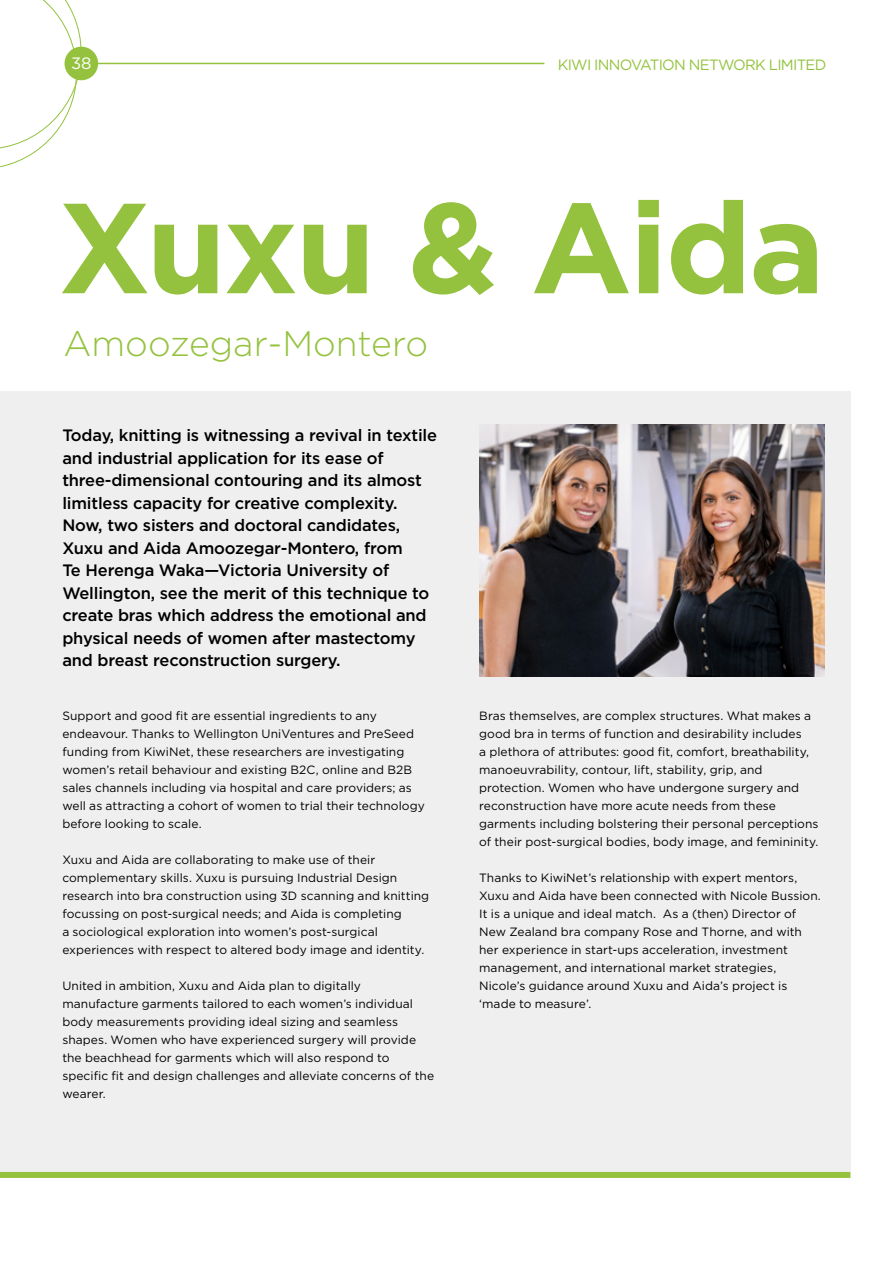
<style>
.page{position:relative;width:893px;height:1263px;background:#fff}
.page>*{position:absolute;margin:0;border:0;box-sizing:border-box;transform-origin:0 0}
.t1{font:700 127.95px "Gotham";letter-spacing:-.02em;color:#94c23e}
.t2{font:300 35.55px "Gotham";color:#94c23e}
.t3{font:500 16.5px/22.5px "Gotham";letter-spacing:-.01em;color:#000}
.t4{font:16.5px "Gotham";color:#fff}
.t5{font:14.85px "Gotham";letter-spacing:-.05em;color:#94c23e}
.t6{font:12px/18px "Gotham";letter-spacing:.005em;color:#000}
</style>
<div class="page">
<hr style="left:98px;top:63px;width:446px;height:1px;background:#94c23e">
<svg style="left:0;top:0;width:82px;height:168px"></svg>
<div style="left:65px;top:47px;width:33px;height:33px;background:#94c23e;border-radius:50%"></div>
<div style="left:0;top:392px;width:850px;height:780px;background:#efeff0"></div>
<img style="left:479px;top:424px;width:345px;height:253px">
<div style="left:0;top:1172px;width:850px;height:6px;background:#94c23e"></div>
<h3 class="t4" style="left:71px;top:52px;width:22px">38</h3>
<p class="t5" style="left:558px;top:55px;width:270px">KIWI INNOVATION NETWORK LIMITED</p>
<h1 class="t1" style="left:58px;top:163px;width:768px">Xuxu &amp; Aida</h1>
<h2 class="t2" style="left:63px;top:321px;width:366px">Amoozegar-Montero</h2>
<p class="t3" style="left:62px;top:424px;width:376px">Today, knitting is witnessing a revival in textile and industrial application for its ease of three-dimensional contouring and its almost limitless capacity for creative complexity.<br>Now, two sisters and doctoral candidates, Xuxu and Aida Amoozegar-Montero, from<br>Te Herenga Waka—Victoria University of Wellington, see the merit of this technique to create bras which address the emotional and physical needs of women after mastectomy and breast reconstruction surgery.</p>
<p class="t6" style="left:62px;top:707px;width:364px">Support and good fit are essential ingredients to any endeavour. Thanks to Wellington UniVentures and PreSeed funding from KiwiNet, these researchers are investigating women’s retail behaviour and existing B2C, online and B2B sales channels including via hospital and care providers; as well as attracting a cohort of women to trial their technology before looking to scale.</p>
<p class="t6" style="left:62px;top:851px;width:368px">Xuxu and Aida are collaborating to make use of their complementary skills. Xuxu is pursuing Industrial Design research into bra construction using 3D scanning and knitting focussing on post-surgical needs; and Aida is completing<br>a sociological exploration into women’s post-surgical experiences with respect to altered body image and identity.</p>
<p class="t6" style="left:62px;top:977px;width:373px">United in ambition, Xuxu and Aida plan to digitally manufacture garments tailored to each women’s individual body measurements providing ideal sizing and seamless shapes. Women who have experienced surgery will provide the beachhead for garments which will also respond to specific fit and design challenges and alleviate concerns of the wearer.</p>
<p class="t6" style="left:479px;top:707px;width:341px">Bras themselves, are complex structures. What makes a good bra in terms of function and desirability includes<br>a plethora of attributes: good fit, comfort, breathability, manoeuvrability, contour, lift, stability, grip, and protection. Women who have undergone surgery and reconstruction have more acute needs from these garments including bolstering their personal perceptions of their post-surgical bodies, body image, and femininity.</p>
<p class="t6" style="left:479px;top:869px;width:343px">Thanks to KiwiNet’s relationship with expert mentors, Xuxu and Aida have been connected with Nicole Bussion.<br>It is a unique and ideal match. As a (then) Director of New Zealand bra company Rose and Thorne, and with her experience in start-ups acceleration, investment management, and international market strategies, Nicole’s guidance around Xuxu and Aida’s project is ‘made to measure’.</p>
</div>
